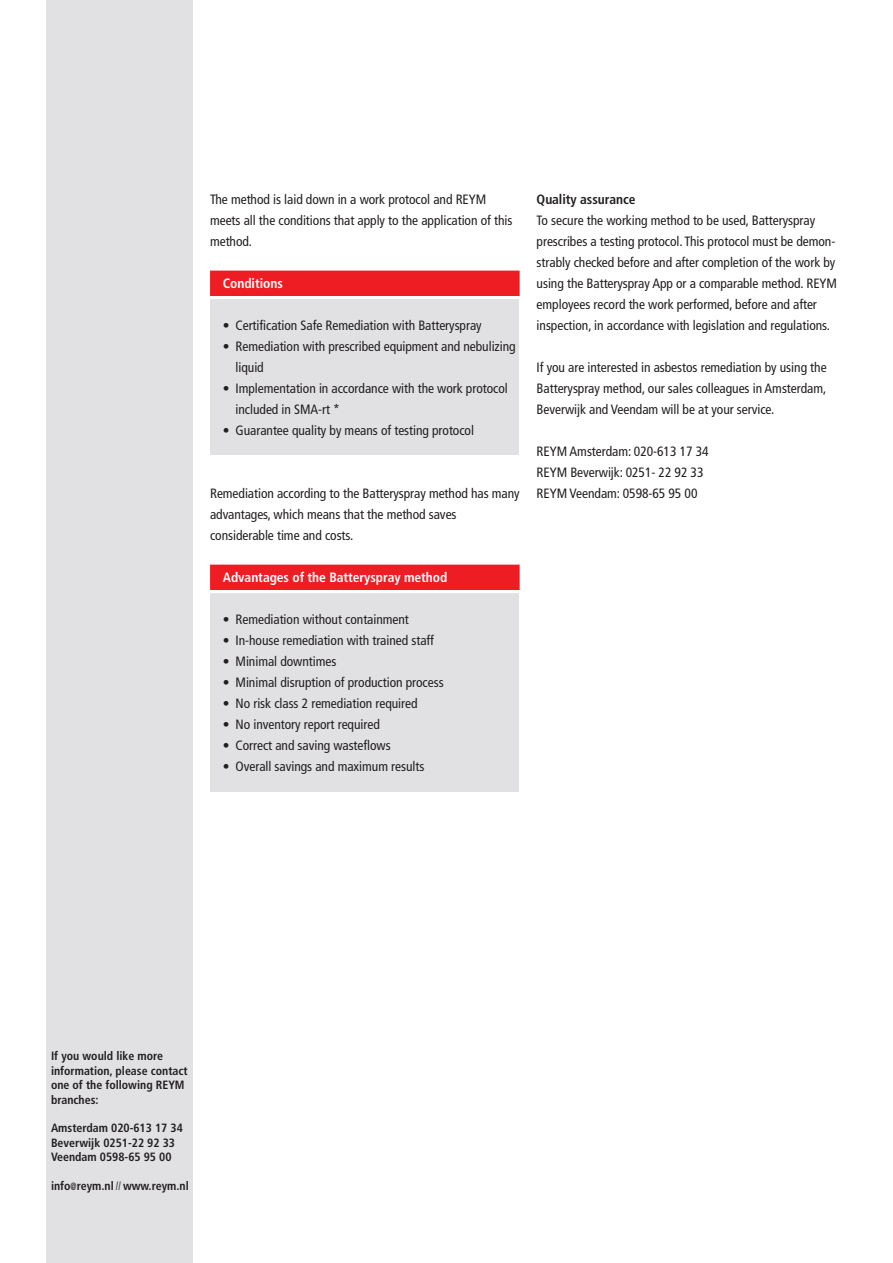
<style>
.page{position:relative;width:893px;height:1263px;background:#fff}
.page>*{position:absolute;margin:0;border:0;box-sizing:border-box;transform-origin:0 0}
.Bodytekst{font:condensed 13.5px/21px "Frutiger";letter-spacing:-.005em;color:#231f20}
.Kader_-_Titel{font:700 condensed 13.5px "Frutiger";letter-spacing:-.005em;color:#fff}
.Bodytekst-2{font:700 condensed 13.5px "Frutiger";letter-spacing:-.005em;color:#231f20}
.Afzender{font:700 condensed 12px/14.4px "Frutiger";color:#231f20}
.s1{font-size:10.5px}
.s2{color:#30343e}
</style>
<div class="page">
<div style="left:210px;top:297px;width:309px;height:158px;background:#e1e1e3"></div>
<div style="left:47px;top:0;width:146px;height:1263px;background:#e1e1e3"></div>
<div style="left:210px;top:591px;width:309px;height:201px;background:#e1e1e3"></div>
<div style="left:210px;top:271px;width:310px;height:25px;background:#ee1d23"></div>
<hr style="left:210px;top:296px;width:310px;height:3px;background:#fff">
<div style="left:210px;top:565px;width:310px;height:25px;background:#ee1d23"></div>
<hr style="left:210px;top:590px;width:310px;height:3px;background:#fff">
<p class="Bodytekst" style="left:210px;top:188px;width:304px">The method is laid down in a work protocol and REYM meets all the conditions that apply to the application of this method.</p>
<p class="Kader_-_Titel" style="left:223px;top:275px;width:62px">Conditions</p>
<p class="Bodytekst" style="left:223px;top:314px;width:260px">• Certification Safe Remediation with Batteryspray</p>
<p class="Bodytekst" style="left:236px;top:335px;width:282px;text-indent:-13px">• Remediation with prescribed equipment and nebulizing liquid</p>
<p class="Bodytekst" style="left:236px;top:377px;width:274px;text-indent:-13px">• Implementation in accordance with the work protocol included in SMA-rt *</p>
<p class="Bodytekst" style="left:223px;top:419px;width:253px">• Guarantee quality by means of testing protocol</p>
<p class="Bodytekst" style="left:210px;top:482px;width:311px">Remediation according to the Batteryspray method has many advantages, which means that the method saves</p>
<p class="Bodytekst" style="left:210px;top:524px;width:145px">considerable time and costs.</p>
<p class="Kader_-_Titel" style="left:223px;top:569px;width:226px">Advantages of the Batteryspray method</p>
<p class="Bodytekst" style="left:223px;top:608px;width:188px">• Remediation without containment</p>
<p class="Bodytekst" style="left:223px;top:629px;width:213px">• In-house remediation with trained staff</p>
<p class="Bodytekst" style="left:223px;top:650px;width:115px">• Minimal downtimes</p>
<p class="Bodytekst" style="left:223px;top:671px;width:222px">• Minimal disruption of production process</p>
<p class="Bodytekst" style="left:223px;top:692px;width:196px">• No risk class 2 remediation required</p>
<p class="Bodytekst" style="left:223px;top:713px;width:158px">• No inventory report required</p>
<p class="Bodytekst" style="left:223px;top:734px;width:169px">• Correct and saving wasteflows</p>
<p class="Bodytekst" style="left:223px;top:755px;width:203px">• Overall savings and maximum results</p>
<p class="Bodytekst-2" style="left:537px;top:191px;width:100px">Quality assurance</p>
<p class="Bodytekst" style="left:537px;top:209px;width:302px">To secure the working method to be used, Batteryspray prescribes a testing protocol. This protocol must be demon&shy;strably checked before and after completion of the work by using the Batteryspray App or a comparable method. REYM employees record the work performed, before and after inspection, in accordance with legislation and regulations.</p>
<p class="Bodytekst" style="left:537px;top:356px;width:292px;text-align:justify">If you are interested in asbestos remediation by using the Batteryspray method, our sales colleagues in Amsterdam, Beverwijk and Veendam will be at your service.</p>
<p class="Bodytekst" style="left:537px;top:440px;width:173px">REYM Amsterdam: 020-613 17 34</p>
<p class="Bodytekst" style="left:537px;top:461px;width:168px">REYM Beverwijk: 0251- 22 92 33</p>
<p class="Bodytekst" style="left:537px;top:482px;width:162px">REYM Veendam: 0598-65 95 00</p>
<p class="Afzender" style="left:51px;top:1049px;width:138px">If you would like more information, please contact one of the following REYM branches:</p>
<p class="Afzender" style="left:51px;top:1121px;width:133px">Amsterdam 020-613 17 34</p>
<p class="Afzender" style="left:51px;top:1135px;width:126px">Beverwijk 0251-22 92 33</p>
<p class="Afzender" style="left:51px;top:1150px;width:122px">Veendam 0598-65 95 00</p>
<p class="Afzender" style="left:51px;top:1179px;width:139px">info<span class="s1">@</span>reym.nl <span class="s2">//</span> www.reym.nl</p>
</div>
